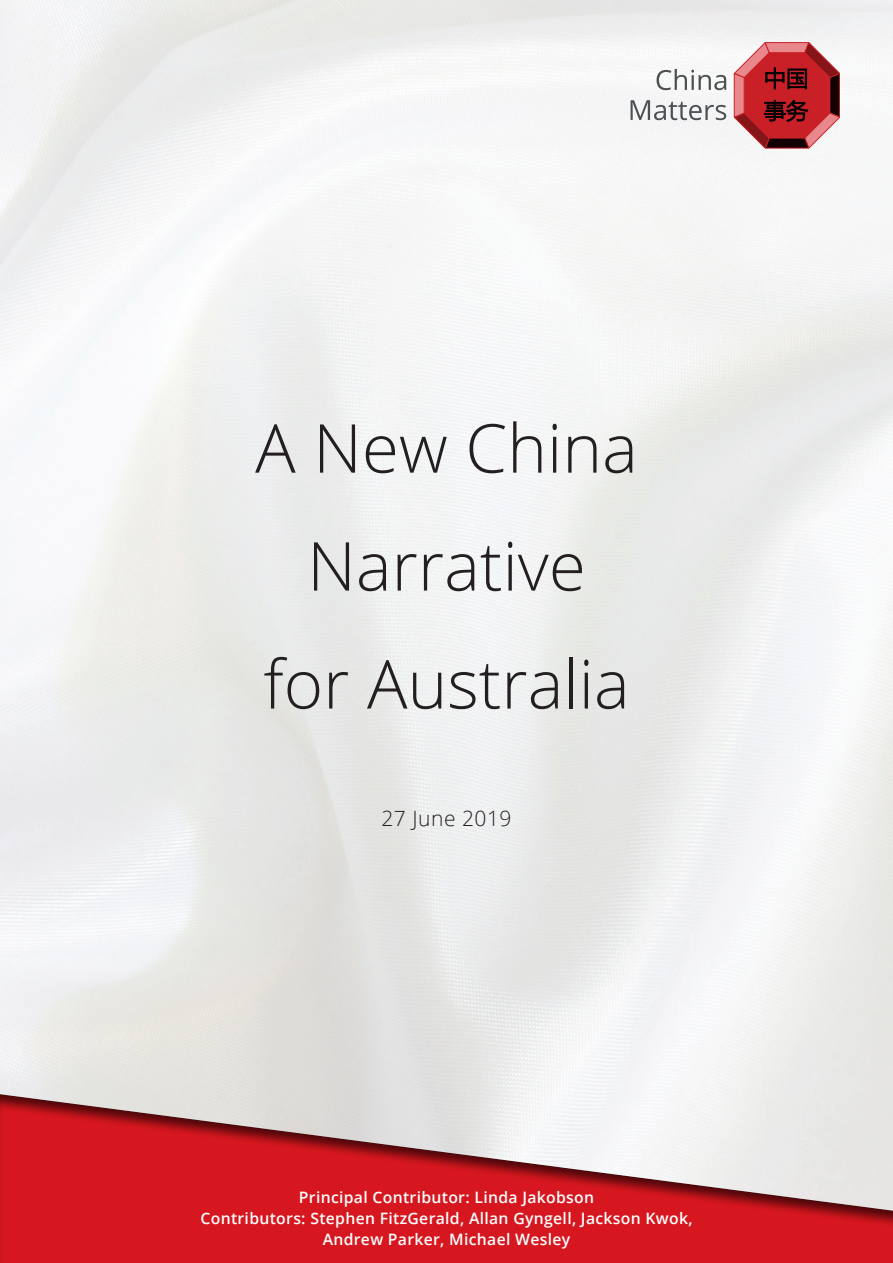
<style>
.page{position:relative;width:893px;height:1263px;background:#fff}
.page>*{position:absolute;margin:0;border:0;box-sizing:border-box;transform-origin:0 0}
.t1{font:300 67.5px/117.9px "Open Sans";color:#231f20;text-align:center}
.t2{font:300 21px "Open Sans";letter-spacing:.025em;color:#231f20}
.t3{font:600 15.75px/21px "Open Sans";letter-spacing:.02em;color:#fff;text-align:center}
</style>
<div class="page">
<img style="left:0;top:0;width:893px;height:1090px">
<div style="left:0;top:1090px;width:893px;height:173px;background:#231f20;opacity:.75"></div>
<svg style="left:656px;top:69px;width:70px;height:21px"></svg>
<svg style="left:631px;top:100px;width:95px;height:20px"></svg>
<svg style="left:734px;top:43px;width:106px;height:105px"></svg>
<h1 class="t1" style="left:255px;top:387px;width:384px">A New China<br>Narrative<br>for Australia</h1>
<h2 class="t2" style="left:381px;top:804px;width:132px">27 June 2019</h2>
<p class="t3" style="left:200px;top:1186px;width:494px">Principal Contributor: Linda Jakobson<br>Contributors: Stephen FitzGerald, Allan Gyngell, Jackson Kwok,<br>Andrew Parker, Michael Wesley</p>
</div>
